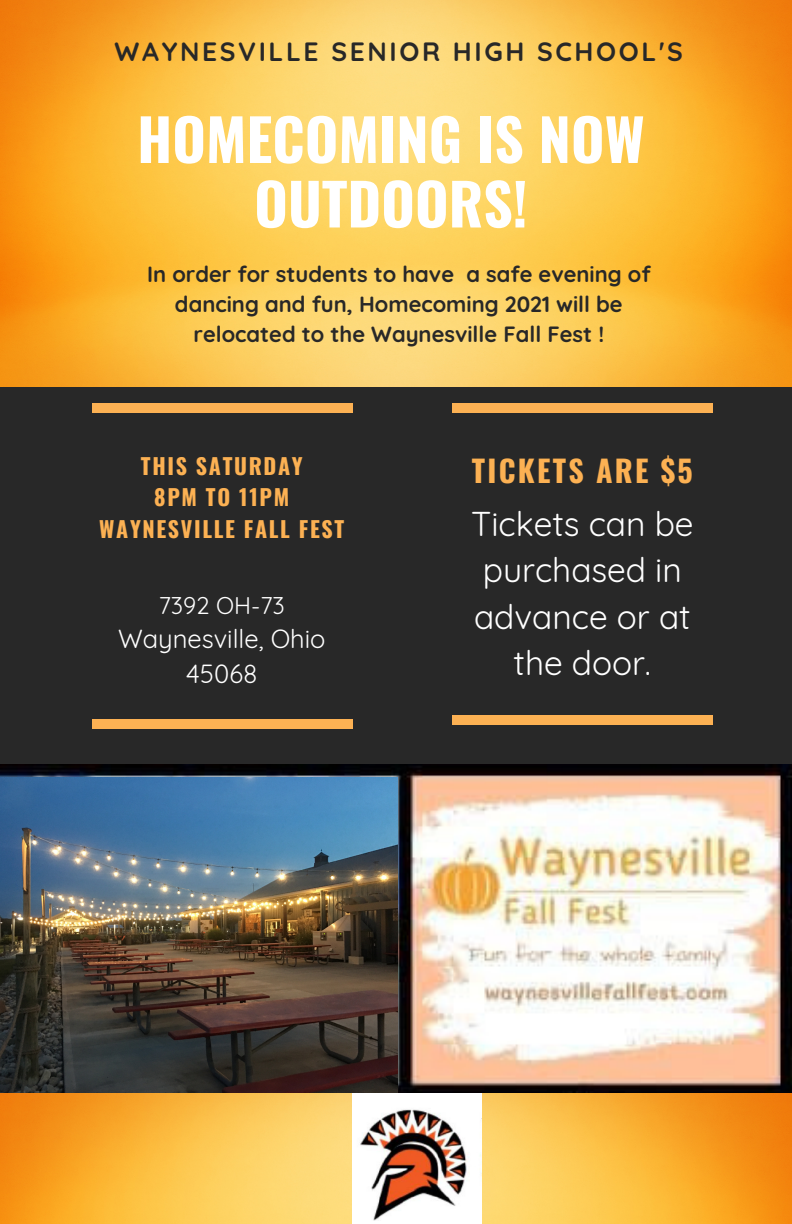
<style>
.page{position:relative;width:792px;height:1224px;background:#fff}
.page>*{position:absolute;margin:0;border:0;box-sizing:border-box;transform-origin:0 0}
.t1{font:700 57.6px/64.4px "Oswald";color:#fff;text-align:center}
.t2{font:33.6px/46.4px "Quicksand";color:#fff;text-align:center}
.t3{font:700 30px "Oswald";letter-spacing:.075em;color:#fcb153}
.t4{font:700 26.4px "Quicksand";letter-spacing:.1em;color:#282828}
.t5{font:25.6px/34.4px "Quicksand";color:#fff;text-align:center}
.t6{font:23.6px "Quicksand";color:#fff}
.t7{font:700 22px/30px "Quicksand";color:#282828;text-align:center}
.t8{font:700 22px "Oswald";letter-spacing:.075em;color:#fcb153}
</style>
<div class="page">
<div style="left:0;top:364px;width:792px;height:401px;background:#282828"></div>
<div style="left:92px;top:403px;width:261px;height:10px;background:#fcb153"></div>
<div style="left:92px;top:719px;width:261px;height:10px;background:#fcb153"></div>
<div style="left:452px;top:403px;width:261px;height:10px;background:#fcb153"></div>
<div style="left:452px;top:715px;width:261px;height:10px;background:#fcb153"></div>
<img style="left:0;top:0;width:792px;height:387px">
<img style="left:0;top:764px;width:792px;height:329px">
<img style="left:0;top:777px;width:398px;height:316px">
<img style="left:0;top:1093px;width:792px;height:131px">
<img style="left:352px;top:1093px;width:129px;height:131px">
<p class="t4" style="left:115px;top:35px;width:570px">WAYNESVILLE SENIOR HIGH SCHOOL'S</p>
<p class="t1" style="left:137px;top:105px;width:509px">HOMECOMING IS NOW<br>OUTDOORS!</p>
<p class="t7" style="left:147px;top:259px;width:505px">In order for students to have a safe evening of dancing and fun, Homecoming 2021 will be relocated to the Waynesville Fall Fest !</p>
<p class="t8" style="left:141px;top:449px;width:163px">THIS SATURDAY</p>
<p class="t8" style="left:154px;top:480px;width:137px">8PM TO 11PM</p>
<p class="t8" style="left:99px;top:512px;width:247px">WAYNESVILLE FALL FEST</p>
<p class="t6" style="left:159px;top:590px;width:128px">7392 OH-73</p>
<p class="t5" style="left:118px;top:622px;width:209px">Waynesville, Ohio<br>45068</p>
<p class="t3" style="left:472px;top:447px;width:222px">TICKETS ARE $5</p>
<p class="t2" style="left:471px;top:500px;width:224px">Tickets can be purchased in advance or at the door.</p>
</div>
